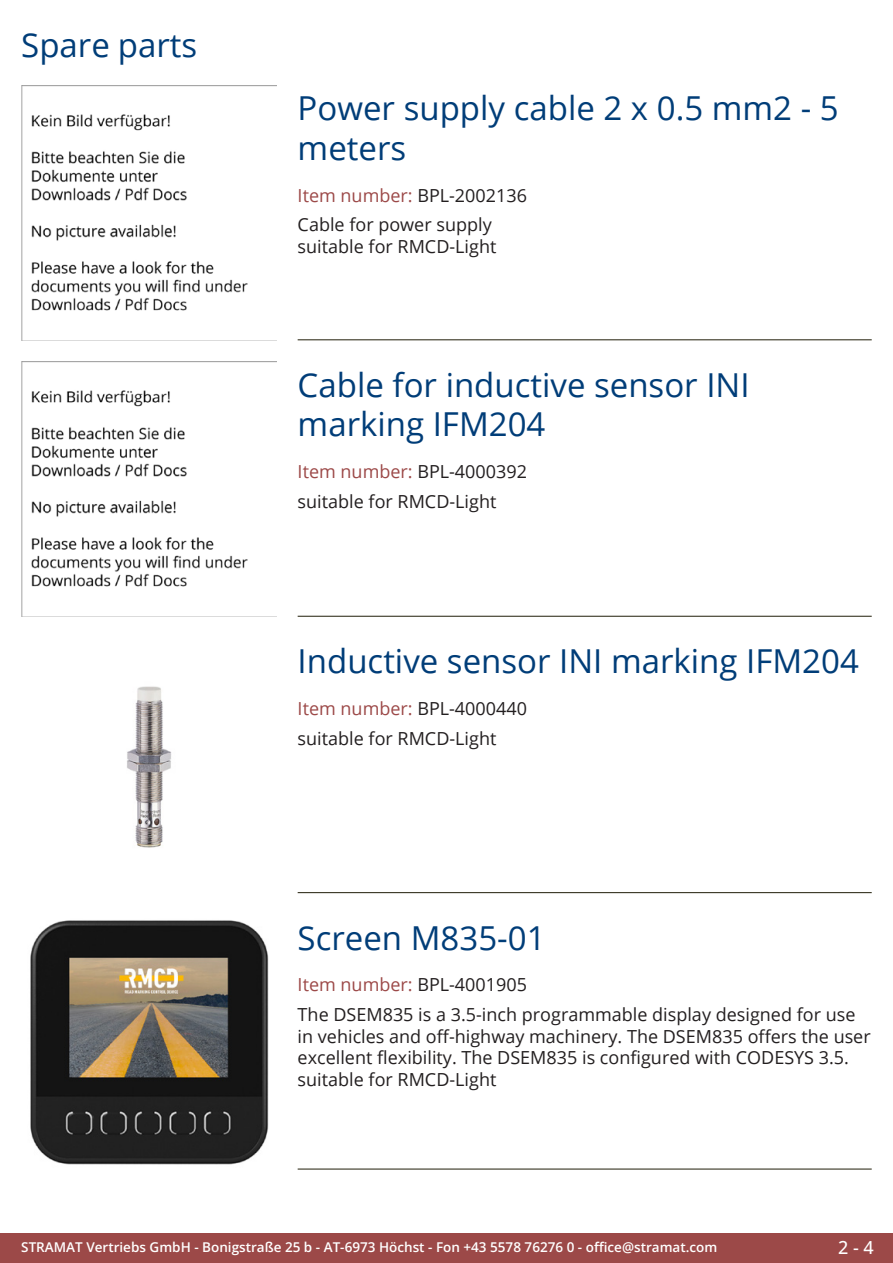
<style>
.page{position:relative;width:893px;height:1263px;background:#fff}
.page>*{position:absolute;margin:0;border:0;box-sizing:border-box;transform-origin:0 0}
.Produkttitel{font:33px/39.6px "Open Sans";color:#003d78}
.RastTitel{font:33px "Open Sans";color:#003d78}
.Beschreibung_Text{font:18px/21.6px "Open Sans";color:#231f20}
.TechDaten_Überschrif{font:18px "Open Sans";color:#9c4948}
.t1{font:500 18px "Open Sans";color:#fff}
.t2{font:600 13.5px "Open Sans";color:#fff}
.s1{color:#231f20}
</style>
<div class="page">
<div style="left:0;top:1233px;width:893px;height:30px;background:#9c4948"></div>
<hr style="left:298px;top:340px;width:574px;height:1px;background:#201d08">
<hr style="left:298px;top:616px;width:574px;height:1px;background:#201d08">
<hr style="left:298px;top:892px;width:574px;height:1px;background:#201d08">
<hr style="left:298px;top:1169px;width:574px;height:1px;background:#201d08">
<img style="left:21px;top:85px;width:255px;height:255px">
<img style="left:21px;top:361px;width:255px;height:256px">
<img style="left:127px;top:686px;width:45px;height:162px">
<img style="left:30px;top:920px;width:239px;height:245px">
<p class="RastTitel" style="left:21px;top:22px;width:178px">Spare parts</p>
<p class="Produkttitel" style="left:298px;top:88px;width:543px">Power supply cable 2 x 0.5 mm2 - 5 meters</p>
<p class="TechDaten_Überschrif" style="left:298px;top:183px;width:231px">Item number: <span class="s1">BPL-2002136</span></p>
<p class="Beschreibung_Text" style="left:298px;top:214px;width:200px">Cable for power supply suitable for RMCD-Light</p>
<p class="Produkttitel" style="left:298px;top:364px;width:453px">Cable for inductive sensor INI marking IFM204</p>
<p class="TechDaten_Überschrif" style="left:298px;top:459px;width:231px">Item number: <span class="s1">BPL-4000392</span></p>
<p class="Beschreibung_Text" style="left:298px;top:490px;width:200px">suitable for RMCD-Light</p>
<p class="Produkttitel" style="left:298px;top:640px;width:563px">Inductive sensor INI marking IFM204</p>
<p class="TechDaten_Überschrif" style="left:298px;top:696px;width:231px">Item number: <span class="s1">BPL-4000440</span></p>
<p class="Beschreibung_Text" style="left:298px;top:727px;width:200px">suitable for RMCD-Light</p>
<p class="Produkttitel" style="left:298px;top:917px;width:249px">Screen M835-01</p>
<p class="TechDaten_Überschrif" style="left:298px;top:972px;width:231px">Item number: <span class="s1">BPL-4001905</span></p>
<p class="Beschreibung_Text" style="left:298px;top:1003px;width:575px">The DSEM835 is a 3.5-inch programmable display designed for use in vehicles and off-highway machinery. The DSEM835 offers the user excellent flexibility. The DSEM835 is configured with CODESYS 3.5. suitable for RMCD-Light</p>
<p class="t2" style="left:21px;top:1238px;width:698px">STRAMAT Vertriebs GmbH - Bonigstraße 25 b - AT-6973 Höchst - Fon +43 5578 76276 0 - office@stramat.com</p>
<p class="t1" style="left:838px;top:1234px;width:37px">2 - 4</p>
</div>
